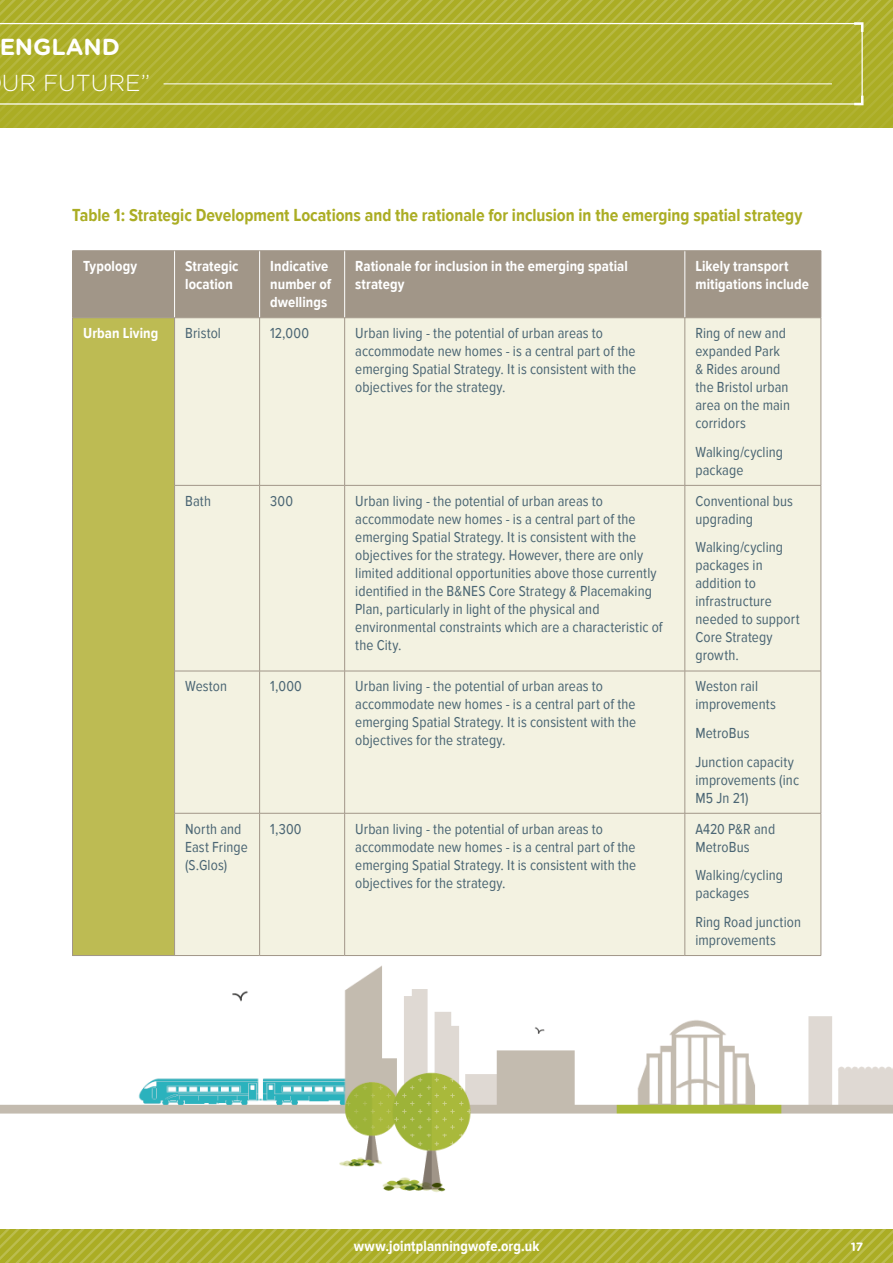
<style>
.page{position:relative;width:893px;height:1263px;background:#fff}
.page>*{position:absolute;margin:0;border:0;box-sizing:border-box;transform-origin:0 0}
.t1{font:300 23.1px "Gotham Rounded";color:#fff}
.t2{font:700 23.1px "Gotham Rounded";color:#fff}
.t3{font:700 18px "Proxima Nova Cond";color:#abad24}
.t4{font:15px/18px "Proxima Nova Cond";letter-spacing:.005em;color:#4b6674}
.t5{font:700 15px/18px "Proxima Nova Cond";letter-spacing:.005em;color:#fff}
.t6{font:700 12px "Gotham Rounded";color:#fff}
</style>
<div class="page">
<svg style="left:0;top:0;width:893px;height:128px;background:#adaf2c"></svg>
<svg style="left:0;top:1229px;width:893px;height:34px;background:#afb131"></svg>
<svg style="left:0;top:23px;width:863px;height:82px;background:#b0b233"></svg>
<svg style="left:852px;top:21px;width:13px;height:13px"></svg>
<svg style="left:852px;top:93px;width:13px;height:14px"></svg>
<hr style="left:164px;top:84px;width:668px;height:1px;background:#fff">
<img style="left:0;top:955px;width:893px;height:237px">
<div style="left:73px;top:251px;width:748px;height:66px;background:#a19688"></div>
<div style="left:73px;top:318px;width:102px;height:637px;background:#bdbb53"></div>
<div style="left:175px;top:318px;width:646px;height:637px;background:#f3f2e1"></div>
<hr style="left:174px;top:251px;width:1px;height:66px;background:#fff">
<hr style="left:259px;top:251px;width:1px;height:66px;background:#fff">
<hr style="left:344px;top:251px;width:1px;height:66px;background:#fff">
<hr style="left:685px;top:251px;width:1px;height:66px;background:#fff">
<hr style="left:72px;top:251px;width:1px;height:66px;background:#a19688">
<hr style="left:72px;top:250px;width:103px;height:1px;background:#a19688">
<hr style="left:175px;top:250px;width:85px;height:1px;background:#a19688">
<hr style="left:260px;top:250px;width:85px;height:1px;background:#a19688">
<hr style="left:345px;top:250px;width:340px;height:1px;background:#a19688">
<hr style="left:685px;top:250px;width:136px;height:1px;background:#a19688">
<hr style="left:821px;top:251px;width:1px;height:66px;background:#a19688">
<hr style="left:72px;top:318px;width:1px;height:167px;background:#a19688">
<hr style="left:72px;top:485px;width:1px;height:186px;background:#a19688">
<hr style="left:72px;top:671px;width:1px;height:142px;background:#a19688">
<hr style="left:72px;top:813px;width:1px;height:142px;background:#a19688">
<hr style="left:72px;top:317px;width:103px;height:1px;background:#a19688">
<hr style="left:174px;top:318px;width:1px;height:167px;background:#a19688">
<hr style="left:175px;top:317px;width:85px;height:1px;background:#a19688">
<hr style="left:259px;top:318px;width:1px;height:167px;background:#a19688">
<hr style="left:260px;top:317px;width:85px;height:1px;background:#a19688">
<hr style="left:345px;top:317px;width:340px;height:1px;background:#a19688">
<hr style="left:685px;top:317px;width:136px;height:1px;background:#a19688">
<hr style="left:344px;top:318px;width:1px;height:167px;background:#a19688">
<hr style="left:685px;top:318px;width:1px;height:167px;background:#a19688">
<hr style="left:821px;top:318px;width:1px;height:167px;background:#a19688">
<hr style="left:174px;top:486px;width:1px;height:185px;background:#a19688">
<hr style="left:174px;top:671px;width:1px;height:142px;background:#a19688">
<hr style="left:174px;top:485px;width:86px;height:1px;background:#a19688">
<hr style="left:174px;top:671px;width:86px;height:1px;background:#a19688">
<hr style="left:259px;top:486px;width:1px;height:185px;background:#a19688">
<hr style="left:259px;top:671px;width:1px;height:142px;background:#a19688">
<hr style="left:260px;top:485px;width:85px;height:1px;background:#a19688">
<hr style="left:345px;top:485px;width:340px;height:1px;background:#a19688">
<hr style="left:685px;top:485px;width:136px;height:1px;background:#a19688">
<hr style="left:344px;top:486px;width:1px;height:185px;background:#a19688">
<hr style="left:685px;top:486px;width:1px;height:185px;background:#a19688">
<hr style="left:821px;top:486px;width:1px;height:185px;background:#a19688">
<hr style="left:344px;top:671px;width:1px;height:142px;background:#a19688">
<hr style="left:685px;top:671px;width:1px;height:142px;background:#a19688">
<hr style="left:821px;top:671px;width:1px;height:142px;background:#a19688">
<hr style="left:260px;top:671px;width:85px;height:1px;background:#a19688">
<hr style="left:345px;top:671px;width:340px;height:1px;background:#a19688">
<hr style="left:685px;top:671px;width:136px;height:1px;background:#a19688">
<hr style="left:174px;top:813px;width:1px;height:142px;background:#a19688">
<hr style="left:174px;top:813px;width:86px;height:1px;background:#a19688">
<hr style="left:259px;top:813px;width:1px;height:142px;background:#a19688">
<hr style="left:260px;top:813px;width:85px;height:1px;background:#a19688">
<hr style="left:345px;top:813px;width:340px;height:1px;background:#a19688">
<hr style="left:344px;top:813px;width:1px;height:142px;background:#a19688">
<hr style="left:685px;top:813px;width:1px;height:142px;background:#a19688">
<hr style="left:685px;top:813px;width:136px;height:1px;background:#a19688">
<hr style="left:821px;top:813px;width:1px;height:142px;background:#a19688">
<hr style="left:72px;top:955px;width:103px;height:1px;background:#a19688">
<hr style="left:175px;top:955px;width:85px;height:1px;background:#a19688">
<hr style="left:260px;top:955px;width:85px;height:1px;background:#a19688">
<hr style="left:345px;top:955px;width:340px;height:1px;background:#a19688">
<hr style="left:685px;top:955px;width:136px;height:1px;background:#a19688">
<div style="left:842px;top:986px;width:51px;height:64px;background:#fff"></div>
<h1 class="t2" style="left:-1px;top:30px;width:122px">ENGLAND</h1>
<h1 class="t1" style="left:2px;top:67px;width:150px">UR FUTURE”</h1>
<p class="t3" style="left:72px;top:205px;width:732px">Table 1: Strategic Development Locations and the rationale for inclusion in the emerging spatial strategy</p>
<p class="t5" style="left:83px;top:258px;width:56px">Typology</p>
<p class="t5" style="left:185px;top:258px;width:55px">Strategic location</p>
<p class="t5" style="left:270px;top:258px;width:63px">Indicative number of dwellings</p>
<p class="t5" style="left:355px;top:258px;width:274px">Rationale for inclusion in the emerging spatial strategy</p>
<p class="t5" style="left:695px;top:258px;width:115px">Likely transport mitigations include</p>
<p class="t5" style="left:83px;top:325px;width:77px">Urban Living</p>
<p class="t4" style="left:185px;top:324px;width:37px">Bristol</p>
<p class="t4" style="left:270px;top:324px;width:40px">12,000</p>
<p class="t4" style="left:355px;top:324px;width:282px">Urban living - the potential of urban areas to accommodate new homes - is a central part of the emerging Spatial Strategy. It is consistent with the objectives for the strategy.</p>
<p class="t4" style="left:695px;top:324px;width:96px">Ring of new and expanded Park &amp; Rides around the Bristol urban area on the main corridors</p>
<p class="t4" style="left:695px;top:443px;width:89px">Walking/cycling package</p>
<p class="t4" style="left:185px;top:492px;width:27px">Bath</p>
<p class="t4" style="left:270px;top:492px;width:24px">300</p>
<p class="t4" style="left:355px;top:492px;width:309px">Urban living - the potential of urban areas to accommodate new homes - is a central part of the emerging Spatial Strategy. It is consistent with the objectives for the strategy. However, there are only limited additional opportunities above those currently identified in the B&amp;NES Core Strategy &amp; Placemaking Plan, particularly in light of the physical and environmental constraints which are a characteristic of the City.</p>
<p class="t4" style="left:695px;top:492px;width:99px">Conventional bus upgrading</p>
<p class="t4" style="left:695px;top:539px;width:106px">Walking/cycling packages in addition to infrastructure needed to support<br>Core Strategy growth.</p>
<p class="t4" style="left:185px;top:678px;width:43px">Weston</p>
<p class="t4" style="left:270px;top:678px;width:33px">1,000</p>
<p class="t4" style="left:355px;top:678px;width:282px">Urban living - the potential of urban areas to accommodate new homes - is a central part of the emerging Spatial Strategy. It is consistent with the objectives for the strategy.</p>
<p class="t4" style="left:695px;top:678px;width:82px">Weston rail improvements</p>
<p class="t4" style="left:695px;top:719px;width:100px;line-height:28.7px">MetroBus<br>Junction capacity</p>
<p class="t4" style="left:695px;top:771px;width:105px">improvements (inc<br>M5 Jn 21)</p>
<p class="t4" style="left:185px;top:820px;width:64px">North and<br>East Fringe (S.Glos)</p>
<p class="t4" style="left:270px;top:820px;width:33px">1,300</p>
<p class="t4" style="left:355px;top:820px;width:282px">Urban living - the potential of urban areas to accommodate new homes - is a central part of the emerging Spatial Strategy. It is consistent with the objectives for the strategy.</p>
<p class="t4" style="left:695px;top:820px;width:81px">A420 P&amp;R and<br>MetroBus</p>
<p class="t4" style="left:695px;top:867px;width:89px">Walking/cycling packages</p>
<p class="t4" style="left:695px;top:913px;width:107px">Ring Road junction improvements</p>
<p class="t5" style="left:354px;top:1237px;width:187px">www.jointplanningwofe.org.uk</p>
<p class="t6" style="left:851px;top:1238px;width:14px">17</p>
</div>
